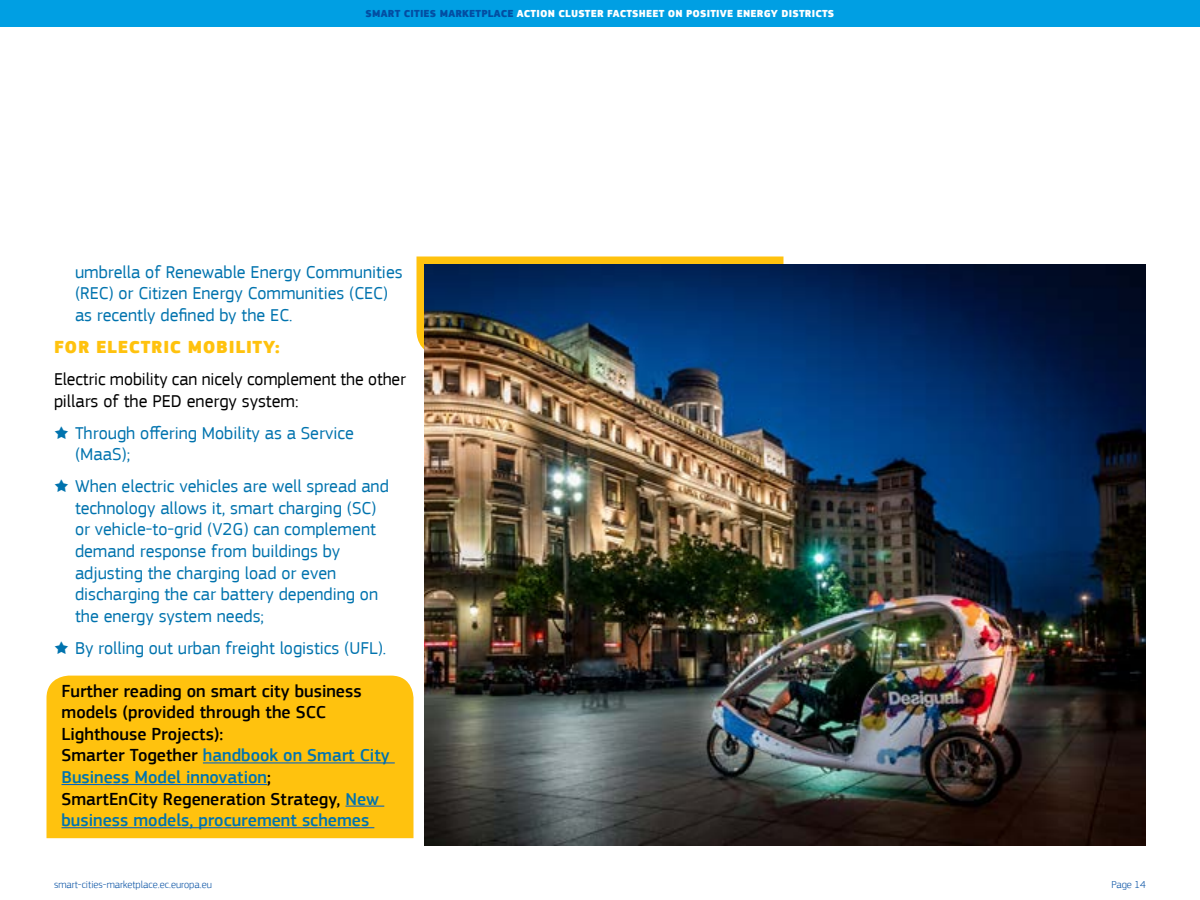
<style>
.page{position:relative;width:1200px;height:900px;background:#fff}
.page>*{position:absolute;margin:0;border:0;box-sizing:border-box;transform-origin:0 0}
.t1{font:18px/21.6px "EC Square Sans Pro";color:#0073ae}
.t2{font:500 18px/21.6px "EC Square Sans Pro";color:#000}
.t3{font:18px/21.6px "EC Square Sans Pro";letter-spacing:-.005em;color:#000}
.t4{font:900 18px "EC Square Sans Pro Extra";letter-spacing:.04em;color:#ffc20e}
.t5{font:900 10.5px "EC Square Sans Pro Extra";letter-spacing:.02em;color:#fff}
.t6{font:300 10.5px "EC Square Sans Pro";color:#034ea2}
.s1{color:#034ea2}
.s2{color:#0073ae}
</style>
<div class="page">
<div style="left:0;top:0;width:1200px;height:27px;background:#009fe3"></div>
<div style="left:46px;top:676px;width:368px;height:162px;background:#ffc20e"></div>
<hr style="left:203px;top:762px;width:192px;height:1px;background:#0563c1">
<hr style="left:62px;top:784px;width:205px;height:1px;background:#0563c1">
<hr style="left:346px;top:806px;width:38px;height:1px;background:#0563c1">
<hr style="left:62px;top:827px;width:312px;height:1px;background:#0563c1">
<svg style="left:417px;top:256px;width:367px;height:93px;background:#ffc51c"></svg>
<img style="left:424px;top:264px;width:722px;height:582px">
<p class="t5" style="left:366px;top:7px;width:334px"><span class="s1">SMART CITIES MARKETPLACE</span> ACTION CLUSTER FACTSHEET ON POSITIVE</p>
<p class="t5" style="left:737px;top:7px;width:15px">ENERGY</p>
<p class="t5" style="left:781px;top:7px;width:14px">DISTRICTS</p>
<p class="t1" style="left:75px;top:261px;width:329px">umbrella of Renewable Energy Communities (REC) or Citizen Energy Communities (CEC) as recently defined by the EC.</p>
<p class="t4" style="left:54px;top:336px;width:227px">FOR ELECTRIC MOBILITY:</p>
<p class="t3" style="left:54px;top:368px;width:354px">Electric mobility can nicely complement the other pillars of the PED energy system:</p>
<p class="t1" style="left:75px;top:422px;width:280px;text-indent:-21px">★ Through offering Mobility as a Service (MaaS);</p>
<p class="t1" style="left:75px;top:476px;width:315px;text-indent:-21px">★ When electric vehicles are well spread and technology allows it, smart charging (SC) or vehicle-to-grid (V2G) can complement demand response from buildings by adjusting the charging load or even discharging the car battery depending on the energy system needs;</p>
<p class="t1" style="left:54px;top:637px;width:334px">★ By rolling out urban freight logistics (UFL).</p>
<p class="t2" style="left:62px;top:680px;width:330px">Further reading on smart city business models (provided through the SCC Lighthouse Projects):<br>Smarter Together <span class="s2">handbook on Smart City Business Model innovation</span>;<br>SmartEnCity Regeneration Strategy, <span class="s2">New business models, procurement schemes</span></p>
<p class="t6" style="left:54px;top:879px;width:159px">smart-cities-marketplace.ec.europa.eu</p>
<p class="t6" style="left:1111px;top:879px;width:36px">Page 14</p>
</div>
